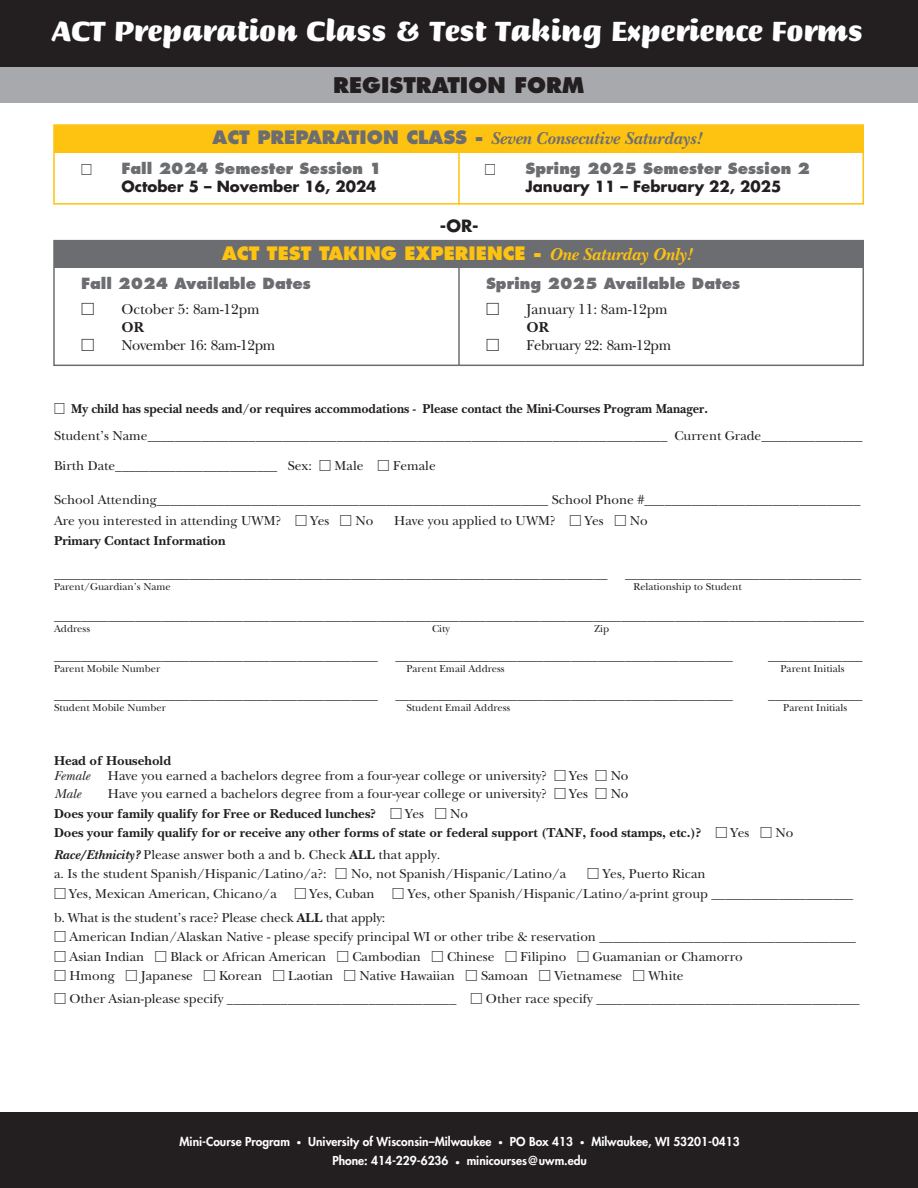
<style>
.page{position:relative;width:918px;height:1188px;background:#fff}
.page>*{position:absolute;margin:0;border:0;box-sizing:border-box;transform-origin:0 0}
.t1{font:900 30px "Briem Script Std";color:#fff}
.t2{font:800 21px "Futura Std";color:#231f20}
.t3{font:italic 700 18px "New Baskerville Std";color:#6c6d70}
.t4{font:800 18px "Futura Std";color:#fec210}
.t5{font:700 16.5px "Futura Std";color:#231f20}
.t6{font:800 15px/18px "Futura Std";color:#6c6d70}
.t7{font:15px/18px "New Baskerville Std";color:#231f20}
.t8{font:15px "New Baskerville Std";letter-spacing:-.02em;color:#231f20}
.t9{font:13.5px "New Baskerville Std";color:#231f20}
.t10{font:700 13.5px "New Baskerville Std";color:#231f20}
.t11{font:700 13.5px "New Baskerville Std";color:#231f20;scale:.95 1}
.t12{font:italic 13.5px "New Baskerville Std";color:#231f20}
.t13{font:800 12px "Futura Std";color:#fff}
.t14{font:10.5px "New Baskerville Std";color:#231f20}
.s1{font-family:"Futura Std";font-weight:800;font-style:normal}
.s2{font-family:"Universal Std Newswith Comm Pi";font-weight:400;font-size:13.5px;color:#231f20}
.s3{font-weight:700;color:#231f20}
.s4{font-family:"New Baskerville Std";font-weight:700;font-style:italic}
.s5{font-family:"Universal Std Newswith Comm Pi"}
.s6{font-weight:700}
.s7{font-family:"Universal Std Newswith Comm Pi";font-weight:400}
.s8{font-weight:400}
.s9{font-weight:700;font-style:italic}
.s10{font-family:"Fat Frank";font-size:19.5px}
</style>
<div class="page">
<div style="left:53px;top:124px;width:811px;height:81px;border:2px solid #fec210"></div>
<div style="left:53px;top:240px;width:811px;height:126px;border:2px solid #6c6d70"></div>
<div style="left:0;top:0;width:918px;height:68px;background:#231f20"></div>
<div style="left:0;top:68px;width:918px;height:35px;background:#a8a9ad"></div>
<div style="left:54px;top:125px;width:810px;height:28px;background:#fec210"></div>
<hr style="left:458px;top:151px;width:2px;height:54px;background:#fec210">
<hr style="left:458px;top:265px;width:2px;height:100px;background:#6c6d70">
<div style="left:54px;top:241px;width:810px;height:27px;background:#6c6d70"></div>
<div style="left:0;top:1112px;width:918px;height:76px;background:#231f20"></div>
<p class="t1" style="left:52px;top:14px;width:812px">ACT Preparation Class &amp; Test Taking Experience Forms</p>
<p class="t2" style="left:333px;top:72px;width:253px">REGISTRATION FORM</p>
<p class="t3" style="left:213px;top:128px;width:491px"><span class="s1">ACT PREPARATION CLASS -</span> Seven Consecutive Saturdays!</p>
<p class="t6" style="left:122px;top:159px;width:262px;text-indent:-40px"><span class="s2">□</span> Fall 2024 Semester Session 1<br><span class="s3">October 5 – November 16, 2024</span></p>
<p class="t6" style="left:525px;top:159px;width:286px;text-indent:-40px"><span class="s2">□</span> Spring 2025 Semester Session 2<br><span class="s3">January 11 – February 22, 2025</span></p>
<p class="t5" style="left:440px;top:215px;width:40px">-OR-</p>
<p class="t4" style="left:222px;top:242px;width:472px">ACT TEST TAKING EXPERIENCE - <span class="s4">One Saturday Only!</span></p>
<p class="t6" style="left:81px;top:274px;width:231px">Fall 2024 Available Dates</p>
<p class="t7" style="left:122px;top:300px;width:140px;text-indent:-40px"><span class="s5">□</span> October 5: 8am-12pm<br><span class="s6">OR</span></p>
<p class="t8" style="left:81px;top:336px;width:196px"><span class="s5">□</span> November 16: 8am-12pm</p>
<p class="t6" style="left:486px;top:274px;width:256px">Spring 2025 Available Dates</p>
<p class="t7" style="left:526px;top:300px;width:143px;text-indent:-40px"><span class="s5">□</span> January 11: 8am-12pm<br><span class="s6">OR</span></p>
<p class="t8" style="left:486px;top:336px;width:187px"><span class="s5">□</span> February 22: 8am-12pm</p>
<p class="t11" style="left:54px;top:400px;width:690px"><span class="s7">□</span> My child has special needs and/or requires accommodations - Please contact the Mini-Courses Program Manager.</p>
<p class="t9" style="left:54px;top:427px;width:810px">Student’s Name_____________________________________________________________________________ Current Grade_______________</p>
<p class="t9" style="left:54px;top:457px;width:383px">Birth Date________________________ Sex: <span class="s5">□</span> Male <span class="s5">□</span> Female</p>
<p class="t9" style="left:54px;top:492px;width:808px">School Attending__________________________________________________________ School Phone #________________________________</p>
<p class="t9" style="left:54px;top:513px;width:321px">Are you interested in attending UWM? <span class="s5">□</span> Yes <span class="s5">□</span> No</p>
<p class="t9" style="left:394px;top:513px;width:255px">Have you applied to UWM? <span class="s5">□</span> Yes <span class="s5">□</span> No</p>
<p class="t10" style="left:54px;top:532px;width:173px">Primary Contact Information</p>
<p class="t9" style="left:54px;top:565px;width:555px">__________________________________________________________________________________</p>
<p class="t9" style="left:625px;top:565px;width:238px">___________________________________</p>
<p class="t14" style="left:54px;top:580px;width:118px">Parent/Guardian’s Name</p>
<p class="t14" style="left:633px;top:580px;width:110px">Relationship to Student</p>
<p class="t9" style="left:54px;top:607px;width:811px">________________________________________________________________________________________________________________________</p>
<p class="t14" style="left:54px;top:622px;width:38px">Address</p>
<p class="t14" style="left:432px;top:622px;width:19px">City</p>
<p class="t14" style="left:594px;top:622px;width:17px">Zip</p>
<p class="t9" style="left:54px;top:648px;width:325px">________________________________________________</p>
<p class="t9" style="left:396px;top:648px;width:339px">__________________________________________________</p>
<p class="t9" style="left:768px;top:648px;width:96px">______________</p>
<p class="t14" style="left:54px;top:663px;width:108px">Parent Mobile Number</p>
<p class="t14" style="left:406px;top:663px;width:100px">Parent Email Address</p>
<p class="t14" style="left:781px;top:663px;width:66px">Parent Initials</p>
<p class="t9" style="left:54px;top:687px;width:325px">________________________________________________</p>
<p class="t9" style="left:396px;top:687px;width:339px">__________________________________________________</p>
<p class="t9" style="left:768px;top:687px;width:96px">______________</p>
<p class="t14" style="left:54px;top:702px;width:113px">Student Mobile Number</p>
<p class="t14" style="left:406px;top:702px;width:105px">Student Email Address</p>
<p class="t14" style="left:783px;top:702px;width:66px">Parent Initials</p>
<p class="t10" style="left:54px;top:753px;width:119px">Head of Household</p>
<p class="t12" style="left:54px;top:768px;width:37px">Female</p>
<p class="t9" style="left:108px;top:768px;width:522px">Have you earned a bachelors degree from a four-year college or university? <span class="s5">□</span> Yes <span class="s5">□</span> No</p>
<p class="t12" style="left:54px;top:786px;width:28px">Male</p>
<p class="t9" style="left:108px;top:786px;width:522px">Have you earned a bachelors degree from a four-year college or university? <span class="s5">□</span> Yes <span class="s5">□</span> No</p>
<p class="t10" style="left:54px;top:805px;width:416px">Does your family qualify for Free or Reduced lunches? <span class="s7">□</span> <span class="s8">Yes</span> <span class="s7">□</span> <span class="s8">No</span></p>
<p class="t10" style="left:54px;top:825px;width:741px">Does your family qualify for or receive any other forms of state or federal support (TANF, food stamps, etc.)? <span class="s7">□</span> <span class="s8">Yes</span> <span class="s7">□</span> <span class="s8">No</span></p>
<p class="t9" style="left:54px;top:847px;width:388px"><span class="s9">Race/Ethnicity?</span> Please answer both a and b. Check <span class="s6">ALL</span> that apply.</p>
<p class="t9" style="left:54px;top:866px;width:514px">a. Is the student Spanish/Hispanic/Latino/a?: <span class="s5">□</span> No, not Spanish/Hispanic/Latino/a</p>
<p class="t9" style="left:587px;top:866px;width:120px"><span class="s5">□</span> Yes, Puerto Rican</p>
<p class="t9" style="left:54px;top:886px;width:224px"><span class="s5">□</span> Yes, Mexican American, Chicano/a</p>
<p class="t9" style="left:294px;top:886px;width:82px"><span class="s5">□</span> Yes, Cuban</p>
<p class="t9" style="left:392px;top:886px;width:463px"><span class="s5">□</span> Yes, other Spanish/Hispanic/Latino/a-print group _____________________</p>
<p class="t9" style="left:54px;top:910px;width:333px">b. What is the student’s race? Please check <span class="s6">ALL</span> that apply:</p>
<p class="t9" style="left:54px;top:929px;width:804px"><span class="s5">□</span> American Indian/Alaskan Native - please specify principal WI or other tribe &amp; reservation ______________________________________</p>
<p class="t9" style="left:54px;top:949px;width:690px"><span class="s5">□</span> Asian Indian <span class="s5">□</span> Black or African American <span class="s5">□</span> Cambodian <span class="s5">□</span> Chinese <span class="s5">□</span> Filipino <span class="s5">□</span> Guamanian or Chamorro</p>
<p class="t9" style="left:54px;top:968px;width:631px"><span class="s5">□</span> Hmong <span class="s5">□</span> Japanese <span class="s5">□</span> Korean <span class="s5">□</span> Laotian <span class="s5">□</span> Native Hawaiian <span class="s5">□</span> Samoan <span class="s5">□</span> Vietnamese <span class="s5">□</span> White</p>
<p class="t9" style="left:54px;top:991px;width:807px"><span class="s5">□</span> Other Asian-please specify __________________________________ <span class="s5">□</span> Other race specify _______________________________________</p>
<p class="t13" style="left:180px;top:1134px;width:562px">Mini-Course Program <span class="s10">.</span> University of Wisconsin–Milwaukee <span class="s10">.</span> PO Box 413 <span class="s10">.</span> Milwaukee, WI 53201-0413</p>
<p class="t13" style="left:332px;top:1153px;width:256px">Phone: 414-229-6236 <span class="s10">.</span> minicourses@uwm.edu</p>
</div>
